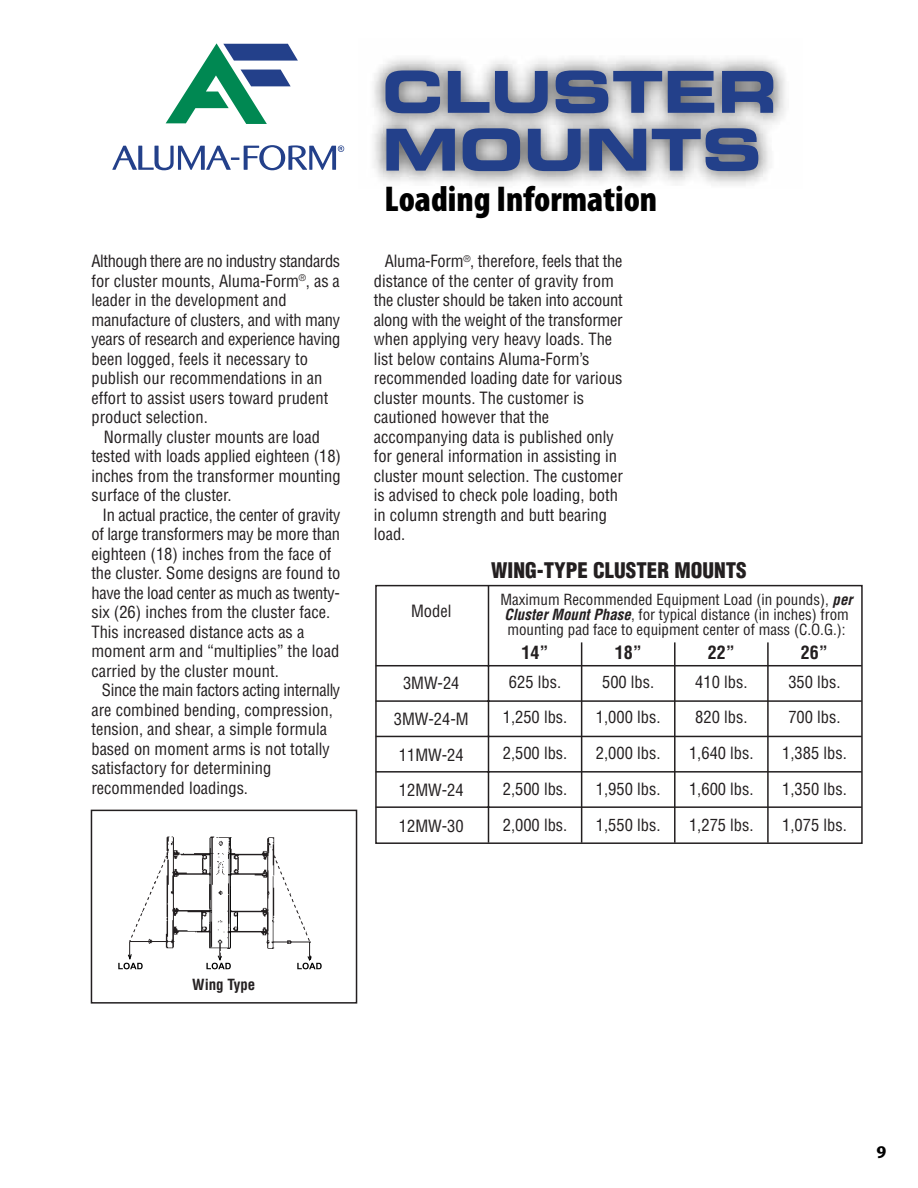
<style>
.page{position:relative;width:918px;height:1188px;background:#fff}
.page>*{position:absolute;margin:0;border:0;box-sizing:border-box;transform-origin:0 0}
.t1{font:57.75px/57.8px "Eurostile Bold Extended Two";color:#23408a}
.t2{font:900 condensed 36px "Myriad Pro";color:#000}
.t3{font:900 condensed 21px "Helvetica";color:#231f20}
.t4{font:700 condensed 18px "Helvetica";color:#231f20}
.t5{font:700 condensed 18px "Myriad Pro";color:#000;scale:1.29 1}
.t6{font:condensed 16.5px/19.5px "Helvetica";color:#231f20}
.t7{font:condensed 15px/15px "Helvetica";color:#231f20}
.t8{font:700 condensed 15px "Helvetica";letter-spacing:-.005em;color:#231f20}
.s1{font-weight:700;font-style:italic}
</style>
<div class="page">
<svg style="left:166px;top:43px;width:132px;height:81px"></svg>
<svg style="left:112px;top:145px;width:232px;height:25px"></svg>
<img style="left:374px;top:58px;width:412px;height:128px">
<div style="left:91px;top:810px;width:266px;height:194px;border:2px solid #231f20"></div>
<div style="left:375px;top:585px;width:488px;height:259px;border:2px solid #231f20"></div>
<hr style="left:376px;top:665px;width:486px;height:1px;background:#231f20">
<hr style="left:488px;top:585px;width:1px;height:258px;background:#231f20">
<hr style="left:376px;top:700px;width:486px;height:2px;background:#231f20">
<hr style="left:376px;top:736px;width:486px;height:1px;background:#231f20">
<hr style="left:376px;top:771px;width:486px;height:2px;background:#231f20">
<hr style="left:376px;top:806px;width:486px;height:2px;background:#231f20">
<hr style="left:581px;top:642px;width:1px;height:201px;background:#231f20">
<hr style="left:674px;top:642px;width:2px;height:201px;background:#231f20">
<hr style="left:767px;top:642px;width:2px;height:201px;background:#231f20">
<svg style="left:118px;top:837px;width:204px;height:132px"></svg>
<p class="t6" style="left:91px;top:251px;width:250px">Although there are no industry standards for cluster mounts, Aluma-Form<sup>®</sup>, as a leader in the development and manufacture of clusters, and with many years of research and experience having been logged, feels it necessary to publish our recommendations in an effort to assist users toward prudent product selection.</p>
<p class="t6" style="left:91px;top:427px;width:251px;text-indent:12px">Normally cluster mounts are load tested with loads applied eighteen (18) inches from the transformer mounting surface of the cluster.</p>
<p class="t6" style="left:91px;top:505px;width:251px;text-indent:11px">In actual practice, the center of gravity of large transformers may be more than eighteen (18) inches from the face of the cluster. Some designs are found to have the load center as much as twenty&shy;six (26) inches from the cluster face.<br>This increased distance acts as a moment arm and “multiplies” the load carried by the cluster mount.</p>
<p class="t6" style="left:91px;top:680px;width:250px;text-indent:10px">Since the main factors acting internally are combined bending, compression, tension, and shear, a simple formula based on moment arms is not totally satisfactory for determining recommended loadings.</p>
<h1 class="t1" style="left:382px;top:62px;width:397px">CLUSTER<br>MOUNTS</h1>
<h2 class="t2" style="left:384px;top:179px;width:274px">Loading Information</h2>
<p class="t6" style="left:374px;top:251px;width:251px;text-indent:11px">Aluma-Form<sup>®</sup>, therefore, feels that the distance of the center of gravity from the cluster should be taken into account along with the weight of the transformer when applying very heavy loads. The list below contains Aluma-Form’s recommended loading date for various cluster mounts. The customer is cautioned however that the accompanying data is published only for general information in assisting in cluster mount selection. The customer is advised to check pole loading, both in column strength and butt bearing load.</p>
<p class="t3" style="left:491px;top:558px;width:257px">WING-TYPE CLUSTER MOUNTS</p>
<p class="t6" style="left:411px;top:601px;width:42px">Model</p>
<p class="t7" style="left:501px;top:592px;width:354px">Maximum Recommended Equipment Load (in pounds), <span class="s1">per<br>Cluster Mount Phase</span>, for typical distance (in inches) from mounting pad face to equipment center of mass (C.O.G.):</p>
<p class="t6" style="left:503px;top:663px;width:66px;line-height:35.8px;text-align:center">625 lbs.<br>1,250 lbs.<br>2,500 lbs.<br>2,500 lbs.<br>2,000 lbs.</p>
<p class="t6" style="left:596px;top:663px;width:66px;line-height:35.8px;text-align:center">500 lbs.<br>1,000 lbs.<br>2,000 lbs.<br>1,950 lbs.<br>1,550 lbs.</p>
<p class="t6" style="left:689px;top:663px;width:66px;line-height:35.8px;text-align:center">410 lbs.<br>820 lbs.<br>1,640 lbs.<br>1,600 lbs.<br>1,275 lbs.</p>
<p class="t6" style="left:782px;top:663px;width:66px;line-height:35.8px;text-align:center">350 lbs.<br>700 lbs.<br>1,385 lbs.<br>1,350 lbs.<br>1,075 lbs.</p>
<p class="t4" style="left:522px;top:642px;width:28px">14”</p>
<p class="t4" style="left:615px;top:642px;width:28px">18”</p>
<p class="t4" style="left:708px;top:642px;width:28px">22”</p>
<p class="t4" style="left:801px;top:642px;width:28px">26”</p>
<p class="t6" style="left:394px;top:665px;width:76px;line-height:35.8px;text-align:center">3MW-24<br>3MW-24-M<br>11MW-24<br>12MW-24<br>12MW-30</p>
<p class="t8" style="left:192px;top:976px;width:65px">Wing Type</p>
<p class="t5" style="left:876px;top:1140px;width:9px">9</p>
</div>
